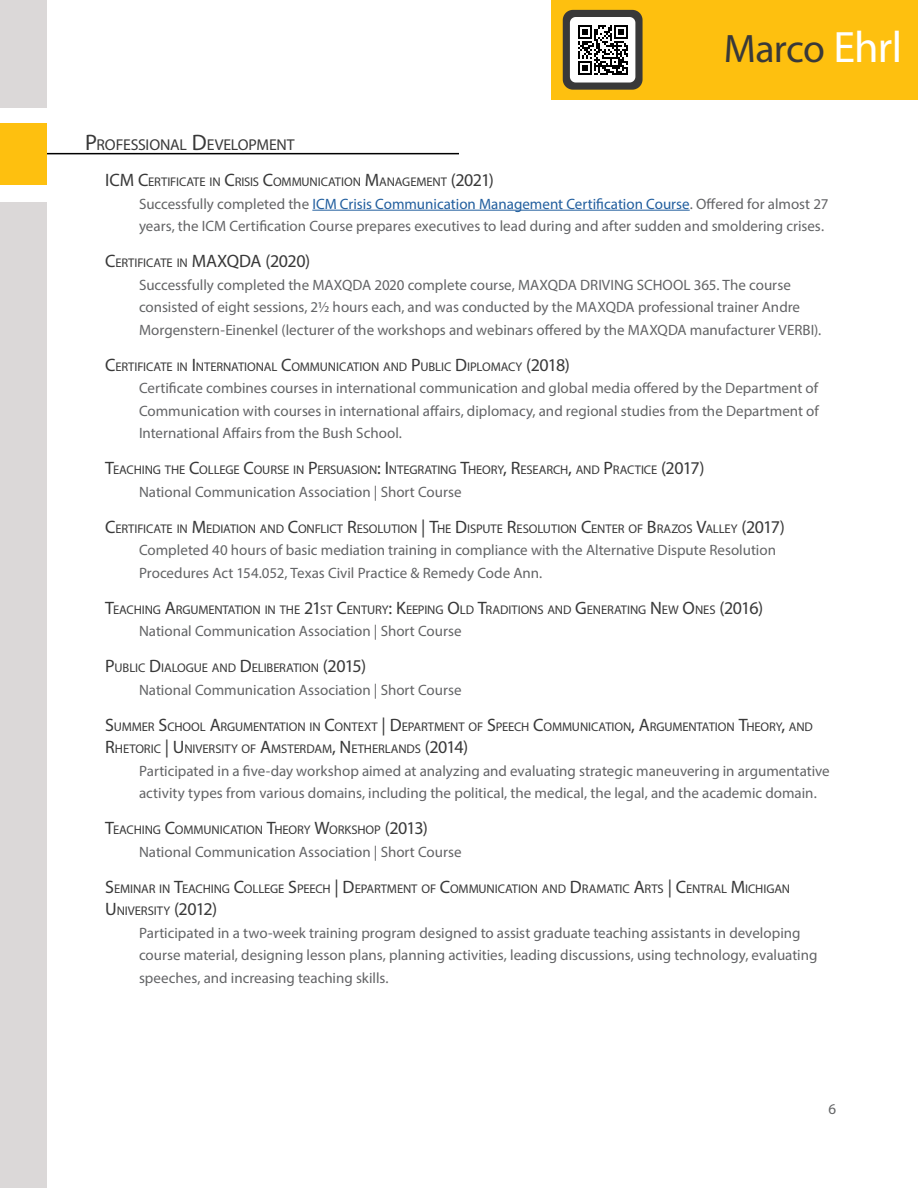
<style>
.page{position:relative;width:918px;height:1188px;background:#fff}
.page>*{position:absolute;margin:0;border:0;box-sizing:border-box;transform-origin:0 0}
.t1{font:39.75px "Myriad Pro";letter-spacing:-.015em;color:#393939}
.t2{font:18px "Myriad Pro";letter-spacing:-.03em;color:#393939}
.t3{font:18px "Myriad Pro";letter-spacing:-.01em;color:#393939}
.t4{font:18px "Myriad Pro";color:#393939}
.t5{font:15.75px "Myriad Pro";letter-spacing:-.01em;color:#393939}
.t6{font:15px/22.5px "Myriad Pro";color:#636466}
.t7{font:12.6px "Myriad Pro";letter-spacing:-.005em;color:#393939}
.s1{font-size:44.1px;color:#fff}
.s2{font-size:22.5px}
.s3{font-size:12.6px}
.s4{font-size:18px}
.s5{color:#215e9e}
</style>
<div class="page">
<div style="left:551px;top:0;width:367px;height:100px;background:#fec00f"></div>
<div style="left:563px;top:10px;width:80px;height:80px;border:10px solid #393939;border-radius:5px"></div>
<div style="left:573px;top:20px;width:60px;height:60px;background:#fff;border-radius:3px"></div>
<div style="left:570px;top:17px;width:65px;height:66px;border:6px solid #fff;border-radius:3px"></div>
<svg style="left:578px;top:25px;width:50px;height:50px"></svg>
<hr style="left:312px;top:210px;width:378px;height:1px;background:#215e9e">
<div style="left:0;top:202px;width:46px;height:986px;background:#dbd8d8"></div>
<div style="left:0;top:0;width:46px;height:108px;background:#dbd8d8"></div>
<hr style="left:0;top:153px;width:459px;height:1px;background:#000">
<div style="left:0;top:123px;width:46px;height:62px;background:#fec00f"></div>
<h1 class="t1" style="left:724px;top:24px;width:180px">Marco <span class="s1">Ehrl</span></h1>
<p class="t5" style="left:85px;top:135px;width:131px"><span class="s2">P</span>ROFESSIONAL <span class="s2">D</span>EVEL</p>
<p class="t5" style="left:238px;top:135px;width:58px">OPMENT</p>
<p class="t2" style="left:105px;top:169px;width:50px">ICM C<span class="s3">ERTI</span></p>
<p class="t7" style="left:170px;top:174px;width:13px">FICATE</p>
<p class="t7" style="left:209px;top:174px;width:83px">IN <span class="s4">C</span>RISIS <span class="s4">C</span>OMMU</p>
<p class="t7" style="left:310px;top:174px;width:15px">NICATI</p>
<p class="t7" style="left:344px;top:174px;width:151px">ON <span class="s4">M</span>ANAGEMENT <span class="s4">(2021)</span></p>
<p class="t6" style="left:139px;top:192px;width:691px">Successfully completed the <span class="s5">ICM Crisis Communication Management Certification Course</span>. Offered for almost 27 years, the ICM Certification Course prepares executives to lead during and after sudden and smoldering crises.</p>
<p class="t7" style="left:105px;top:255px;width:17px"><span class="s4">C</span>ERTI</p>
<p class="t7" style="left:137px;top:255px;width:13px">FICATE</p>
<p class="t3" style="left:177px;top:250px;width:135px"><span class="s3">IN</span> MAXQDA (2020)</p>
<p class="t6" style="left:139px;top:273px;width:684px">Successfully completed the MAXQDA 2020 complete course, MAXQDA DRIVING SCHOOL 365. The course consisted of eight sessions, 2½ hours each, and was conducted by the MAXQDA professional trainer Andre<br>Morgenstern-Einenkel (lecturer of the workshops and webinars offered by the MAXQDA manufacturer VERBI).</p>
<p class="t7" style="left:105px;top:359px;width:17px"><span class="s4">C</span>ERTI</p>
<p class="t7" style="left:137px;top:359px;width:13px">FICATE</p>
<p class="t7" style="left:177px;top:359px;width:134px">IN <span class="s4">I</span>NTERNATIONAL <span class="s4">C</span>OMMU</p>
<p class="t7" style="left:328px;top:359px;width:15px">NICATI</p>
<p class="t7" style="left:363px;top:359px;width:138px">ON AND <span class="s4">P</span>UBLIC <span class="s4">D</span>IPLOMAC</p>
<p class="t2" style="left:516px;top:354px;width:56px"><span class="s3">Y</span> (2018)</p>
<p class="t6" style="left:139px;top:377px;width:681px;text-align:justify">Certificate combines courses in international communication and global media offered by the Department of Communication with courses in international affairs, diplomacy, and regional studies from the Department of International Affairs from the Bush School.</p>
<p class="t7" style="left:105px;top:462px;width:319px"><span class="s4">T</span>EACHING THE <span class="s4">C</span>OLLEGE <span class="s4">C</span>OURSE IN <span class="s4">P</span>ERSUASION<span class="s4">: I</span>NTEGRATI</p>
<p class="t7" style="left:440px;top:462px;width:100px">NG <span class="s4">T</span>HEORY<span class="s4">, R</span>ESEARC</p>
<p class="t7" style="left:560px;top:462px;width:60px">H<span class="s4">,</span> AND <span class="s4">P</span>RACTICE</p>
<p class="t2" style="left:661px;top:457px;width:45px">(2017)</p>
<p class="t6" style="left:139px;top:480px;width:324px">National Communication Association | Short Course</p>
<p class="t7" style="left:105px;top:521px;width:17px"><span class="s4">C</span>ERTI</p>
<p class="t7" style="left:137px;top:521px;width:13px">FICATE</p>
<p class="t7" style="left:177px;top:521px;width:208px">IN <span class="s4">M</span>EDIATION AND <span class="s4">C</span>ONFLICT <span class="s4">R</span>ESOLUTI</p>
<p class="t7" style="left:401px;top:521px;width:83px">ON <span class="s4">|</span> <span class="s4">T</span>HE <span class="s4">D</span>ISPUTE</p>
<p class="t7" style="left:507px;top:521px;width:37px"><span class="s4">R</span>ESOLUTI</p>
<p class="t7" style="left:560px;top:521px;width:53px">ON <span class="s4">C</span>ENTER</p>
<p class="t7" style="left:628px;top:521px;width:85px">OF <span class="s4">B</span> RAZOS <span class="s4">V</span>ALLE</p>
<p class="t4" style="left:731px;top:516px;width:56px"><span class="s3">Y</span> (2017)</p>
<p class="t6" style="left:139px;top:539px;width:639px">Completed 40 hours of basic mediation training in compliance with the Alternative Dispute Resolution<br>Procedures Act 154.052, Texas Civil Practice &amp; Remedy Code Ann.</p>
<p class="t7" style="left:105px;top:602px;width:94px"><span class="s4">T</span>EACHING <span class="s4">A</span>RGUME</p>
<p class="t7" style="left:214px;top:602px;width:15px">NTATI</p>
<p class="t7" style="left:244px;top:602px;width:168px">ON IN THE <span class="s4">21</span>ST <span class="s4">C</span>ENTURY<span class="s4">: K</span>EEPI</p>
<p class="t7" style="left:427px;top:602px;width:181px">NG <span class="s4">O</span>LD <span class="s4">T</span>RADITIONS AND <span class="s4">G</span>ENERATI</p>
<p class="t2" style="left:630px;top:597px;width:135px"><span class="s3">NG</span> N <span class="s3">EW</span> O<span class="s3">NES</span> (2016)</p>
<p class="t6" style="left:139px;top:620px;width:324px">National Communication Association | Short Course</p>
<p class="t7" style="left:105px;top:660px;width:175px"><span class="s4">P</span>UBLIC <span class="s4">D</span>IALOGUE AND <span class="s4">D</span>ELIBERATI</p>
<p class="t2" style="left:302px;top:655px;width:66px"><span class="s3">ON</span> (2015)</p>
<p class="t6" style="left:139px;top:678px;width:324px">National Communication Association | Short Course</p>
<p class="t7" style="left:105px;top:719px;width:18px"><span class="s4">S</span>UMMER</p>
<p class="t7" style="left:159px;top:719px;width:86px"><span class="s4">S</span>CHOOL <span class="s4">A</span>RGUME</p>
<p class="t7" style="left:259px;top:719px;width:15px">NTATI</p>
<p class="t7" style="left:289px;top:719px;width:121px">ON IN <span class="s4">C</span>ONTEXT <span class="s4">|</span> <span class="s4">D</span>EPARTME</p>
<p class="t7" style="left:450px;top:719px;width:53px">NT OF <span class="s4">S</span>PEEC</p>
<p class="t7" style="left:521px;top:719px;width:41px">H <span class="s4">C</span>OMMU</p>
<p class="t7" style="left:580px;top:719px;width:15px">NICATI</p>
<p class="t7" style="left:615px;top:719px;width:59px">ON<span class="s4">, A</span>RGUME</p>
<p class="t7" style="left:688px;top:719px;width:15px">NTATI</p>
<p class="t7" style="left:718px;top:719px;width:97px">ON <span class="s4">T</span>HEORY<span class="s4">,</span> AND</p>
<p class="t7" style="left:105px;top:741px;width:94px"><span class="s4">R</span>HETORIC <span class="s4">|</span> <span class="s4">U</span>NIVER</p>
<p class="t7" style="left:215px;top:741px;width:164px">SITY OF <span class="s4">A</span>MSTERDAM<span class="s4">, N</span>ETHERLA</p>
<p class="t2" style="left:398px;top:736px;width:71px"><span class="s3">NDS</span> (2014)</p>
<p class="t6" style="left:139px;top:759px;width:692px">Participated in a five-day workshop aimed at analyzing and evaluating strategic maneuvering in argumentative activity types from various domains, including the political, the medical, the legal, and the academic domain.</p>
<p class="t7" style="left:105px;top:822px;width:89px"><span class="s4">T</span>EACHING <span class="s4">C</span>OMMU</p>
<p class="t7" style="left:212px;top:822px;width:15px">NICATI</p>
<p class="t7" style="left:246px;top:822px;width:183px">ON <span class="s4">T</span>HEORY <span class="s4">W</span>ORKSHOP <span class="s4">(2013)</span></p>
<p class="t6" style="left:139px;top:840px;width:324px">National Communication Association | Short Course</p>
<p class="t7" style="left:105px;top:881px;width:199px"><span class="s4">S</span>EMINAR IN <span class="s4">T</span>EACHING <span class="s4">C</span>OLLEGE <span class="s4">S</span>PEEC</p>
<p class="t7" style="left:323px;top:881px;width:40px">H<span class="s4">|</span> <span class="s4">D</span>EPARTME</p>
<p class="t7" style="left:403px;top:881px;width:66px">NT OF <span class="s4">C</span>OMMU</p>
<p class="t7" style="left:487px;top:881px;width:15px">NICATI</p>
<p class="t7" style="left:521px;top:881px;width:69px">ON AND <span class="s4">D</span>RAMATIC</p>
<p class="t7" style="left:634px;top:881px;width:75px"><span class="s4">A</span>RTS <span class="s4">|</span> <span class="s4">C</span>ENTRAL</p>
<p class="t7" style="left:731px;top:881px;width:61px"><span class="s4">M</span>ICHIGAN</p>
<p class="t7" style="left:105px;top:903px;width:27px"><span class="s4">U</span>NIVER</p>
<p class="t2" style="left:148px;top:898px;width:71px"><span class="s3">SITY</span> (2012)</p>
<p class="t6" style="left:139px;top:921px;width:680px">Participated in a two-week training program designed to assist graduate teaching assistants in developing course material, designing lesson plans, planning activities, leading discussions, using technology, evaluating speeches, and increasing teaching skills.</p>
<p class="t6" style="left:829px;top:1098px;width:9px">6</p>
</div>
